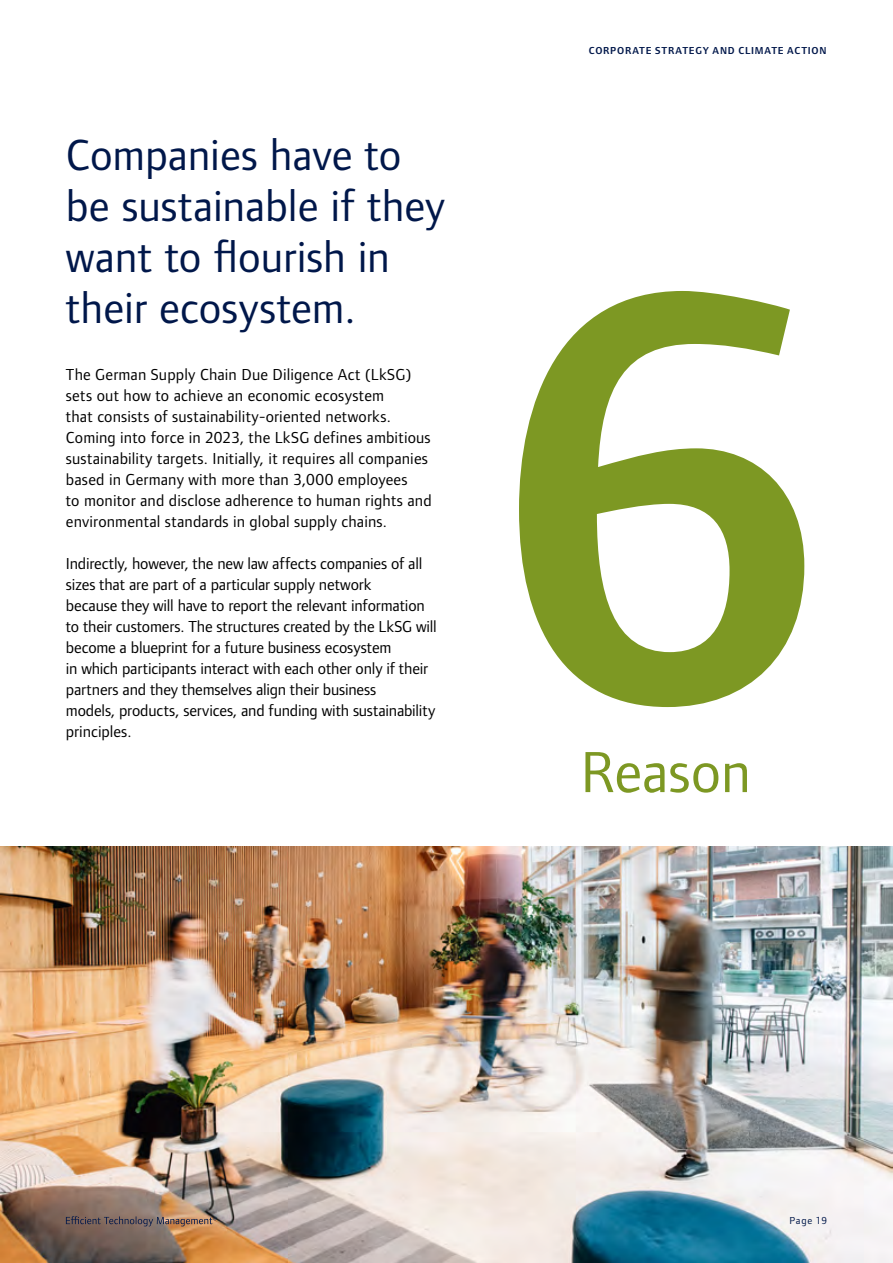
<style>
.page{position:relative;width:893px;height:1263px;background:#fff}
.page>*{position:absolute;margin:0;border:0;box-sizing:border-box;transform-origin:0 0}
.t1{font:600 603px "Foundry Form Sans OT2";color:#7d9823}
.t2{font:60px "Foundry Form Sans OT2";letter-spacing:-.005em;color:#7d9823}
.t3{font:45px/51px "Foundry Form Sans OT2";color:#00174a}
.t4{font:16.5px/21px "Foundry Form Sans OT2";letter-spacing:.005em;color:#000}
.t5{font:600 10.5px "Foundry Form Sans OT2";letter-spacing:.075em;color:#00174a}
.t6{font:10.5px "Foundry Form Sans OT2";letter-spacing:.07em;color:#00174a}
</style>
<div class="page">
<img style="left:0;top:846px;width:893px;height:417px">
<svg style="left:66px;top:1216px;width:151px;height:10px;background:#806860"></svg>
<h3 class="t3" style="left:66px;top:127px;width:381px">Companies have to be sustainable if they want to flourish in their ecosystem.</h3>
<p class="t4" style="left:66px;top:363px;width:367px">The German Supply Chain Due Diligence Act (LkSG) sets out how to achieve an economic ecosystem<br>that consists of sustainability-oriented networks.<br>Coming into force in 2023, the LkSG defines ambitious sustainability targets. Initially, it requires all companies based in Germany with more than 3,000 employees<br>to monitor and disclose adherence to human rights and environmental standards in global supply chains.</p>
<p class="t4" style="left:66px;top:552px;width:372px">Indirectly, however, the new law affects companies of all sizes that are part of a particular supply network<br>because they will have to report the relevant information to their customers. The structures created by the LkSG will become a blueprint for a future business ecosystem<br>in which participants interact with each other only if their partners and they themselves align their business<br>models, products, services, and funding with sustainability principles.</p>
<p class="t5" style="left:589px;top:43px;width:239px">CORPORATE STRATEGY AND CLIMATE ACTION</p>
<h1 class="t1" style="left:485px;top:58px;width:354px">6</h1>
<h2 class="t2" style="left:580px;top:729px;width:172px">Reason</h2>
<p class="t6" style="left:789px;top:1213px;width:39px">Page 19</p>
</div>
